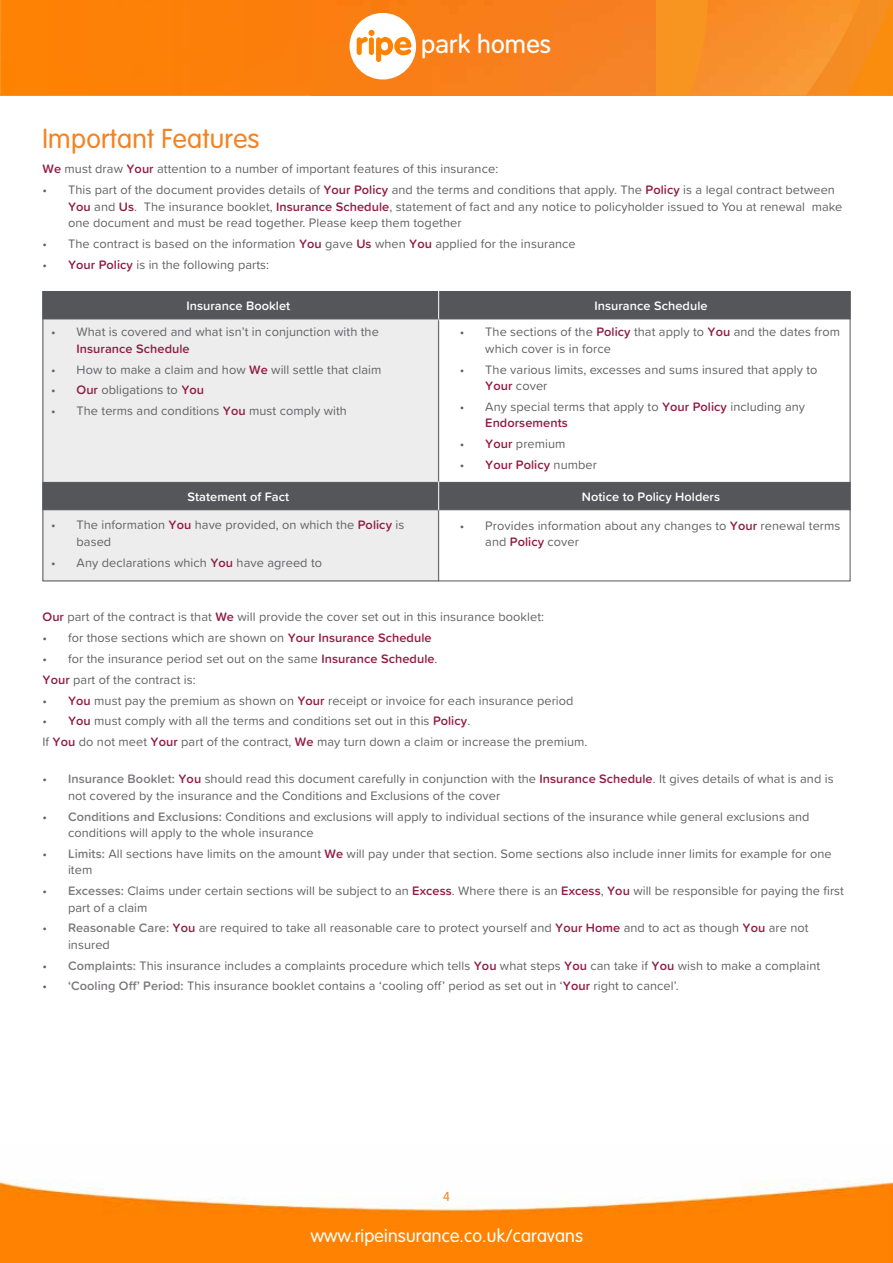
<style>
.page{position:relative;width:893px;height:1263px;background:#fff}
.page>*{position:absolute;margin:0;border:0;box-sizing:border-box;transform-origin:0 0}
.t1{font:300 27px "VAG Rounded Std";letter-spacing:.01em;color:#f58220}
.t2{font:25.2px "Tate";letter-spacing:.005em;color:#fff}
.t3{font:300 18px "VAG Rounded Std";letter-spacing:.01em;color:#fff}
.t4{font:12.75px/16.5px "Proxima Soft";letter-spacing:.005em;color:#626164}
.t5{font:600 12.75px "Proxima Soft";letter-spacing:.005em;color:#fff}
.t6{font:600 12.75px "Proxima Soft";letter-spacing:.005em;color:#931a42}
.t7{font:300 12.75px "VAG Rounded Std";color:#f58220}
.s1{font-weight:600;color:#931a42}
.s2{font-weight:400;color:#626164}
.s3{font-weight:600;color:#7c797c}
</style>
<div class="page">
<img style="left:0;top:1179px;width:893px;height:84px">
<svg style="left:0;top:0;width:893px;height:95px;background:#f8901a"></svg>
<img style="left:690px;top:0;width:162px;height:95px">
<img style="left:1px;top:0;width:655px;height:95px">
<div style="left:350px;top:13px;width:66px;height:67px;background:#fff;border-radius:33px"></div>
<svg style="left:357px;top:30px;width:54px;height:32px"></svg>
<div style="left:43px;top:291px;width:395px;height:290px;background:#eeeded"></div>
<div style="left:43px;top:291px;width:807px;height:28px;background:#55565a"></div>
<svg style="left:438px;top:291px;width:1px;height:28px"></svg>
<hr style="left:438px;top:320px;width:1px;height:261px;background:#55565a">
<div style="left:43px;top:482px;width:807px;height:28px;background:#55565a"></div>
<svg style="left:438px;top:481px;width:1px;height:29px"></svg>
<h2 class="t2" style="left:421px;top:30px;width:131px">park homes</h2>
<h1 class="t1" style="left:43px;top:123px;width:219px">Important Features</h1>
<p class="t4" style="left:43px;top:160px;width:457px"><span class="s1">We</span> must draw <span class="s1">Your</span> attention to a number of important features of this insurance:</p>
<p class="t4" style="left:68px;top:181px;width:776px;text-indent:-26px">• This part of the document provides details of <span class="s1">Your Policy</span> and the terms and conditions that apply. The <span class="s1">Policy</span> is a legal contract between<br><span class="s1">You</span> and <span class="s1">Us</span>. The insurance booklet, <span class="s1">Insurance Schedule</span>, statement of fact and any notice to policyholder issued to You at renewal make one document and must be read together. Please keep them together</p>
<p class="t4" style="left:43px;top:235px;width:535px">• The contract is based on the information <span class="s1">You</span> gave <span class="s1">Us</span> when <span class="s1">You</span> applied for the insurance</p>
<p class="t4" style="left:43px;top:255px;width:228px">• <span class="s1">Your Policy</span> is in the following parts:</p>
<p class="t5" style="left:186px;top:297px;width:105px">Insurance Booklet</p>
<p class="t5" style="left:594px;top:297px;width:115px">Insurance Schedule</p>
<p class="t4" style="left:51px;top:323px;width:329px">• What is covered and what isn’t in conjunction with the</p>
<p class="t6" style="left:77px;top:339px;width:115px">Insurance Schedule</p>
<p class="t4" style="left:51px;top:360px;width:332px">• How to make a claim and how <span class="s1">We</span> will settle that claim</p>
<p class="t4" style="left:51px;top:381px;width:155px">• <span class="s1">Our</span> obligations to <span class="s1">You</span></p>
<p class="t4" style="left:51px;top:402px;width:297px">• The terms and conditions <span class="s1">You</span> must comply with</p>
<p class="t4" style="left:485px;top:323px;width:356px;text-indent:-26px">• The sections of the <span class="s1">Policy</span> that apply to <span class="s1">You</span> and the dates from which cover is in force</p>
<p class="t4" style="left:485px;top:360px;width:334px;text-indent:-26px">• The various limits, excesses and sums insured that apply to<br><span class="s1">Your</span> cover</p>
<p class="t4" style="left:485px;top:398px;width:321px;text-indent:-26px">• Any special terms that apply to <span class="s1">Your Policy</span> including any<br><span class="s1">Endorsements</span></p>
<p class="t4" style="left:460px;top:435px;width:107px">• <span class="s1">Your</span> premium</p>
<p class="t6" style="left:460px;top:455px;width:139px"><span class="s2">•</span> Your Policy <span class="s2">number</span></p>
<p class="t5" style="left:187px;top:487px;width:103px">Statement of Fact</p>
<p class="t5" style="left:582px;top:487px;width:140px">Notice to Policy Holders</p>
<p class="t4" style="left:77px;top:516px;width:329px;text-indent:-26px">• The information <span class="s1">You</span> have provided, on which the <span class="s1">Policy</span> is based</p>
<p class="t4" style="left:51px;top:553px;width:273px">• Any declarations which <span class="s1">You</span> have agreed to</p>
<p class="t4" style="left:485px;top:516px;width:357px;text-indent:-26px">• Provides information about any changes to <span class="s1">Your</span> renewal terms and <span class="s1">Policy</span> cover</p>
<p class="t4" style="left:43px;top:608px;width:503px"><span class="s1">Our</span> part of the contract is that <span class="s1">We</span> will provide the cover set out in this insurance booklet:</p>
<p class="t4" style="left:43px;top:629px;width:391px">• for those sections which are shown on <span class="s1">Your Insurance Schedule</span></p>
<p class="t4" style="left:43px;top:648px;width:397px;line-height:20.7px">• for the insurance period set out on the same <span class="s1">Insurance Schedule</span>.<br><span class="s1">Your</span> part of the contract is:</p>
<p class="t4" style="left:43px;top:691px;width:532px">• <span class="s1">You</span> must pay the premium as shown on <span class="s1">Your</span> receipt or invoice for each insurance period</p>
<p class="t4" style="left:43px;top:710px;width:546px;line-height:20.7px">• <span class="s1">You</span> must comply with all the terms and conditions set out in this <span class="s1">Policy</span>.<br>If <span class="s1">You</span> do not meet <span class="s1">Your</span> part of the contract, <span class="s1">We</span> may turn down a claim or increase the premium.</p>
<p class="t4" style="left:68px;top:770px;width:767px;text-indent:-26px">• <span class="s3">Insurance Booklet:</span> <span class="s1">You</span> should read this document carefully in conjunction with the <span class="s1">Insurance Schedule</span>. It gives details of what is and is not covered by the insurance and the Conditions and Exclusions of the cover</p>
<p class="t4" style="left:68px;top:807px;width:743px;text-indent:-26px">• <span class="s3">Conditions and Exclusions:</span> Conditions and exclusions will apply to individual sections of the insurance while general exclusions and conditions will apply to the whole insurance</p>
<p class="t4" style="left:68px;top:845px;width:765px;text-indent:-26px">• <span class="s3">Limits:</span> All sections have limits on the amount <span class="s1">We</span> will pay under that section. Some sections also include inner limits for example for one item</p>
<p class="t4" style="left:68px;top:882px;width:777px;text-indent:-26px">• <span class="s3">Excesses:</span> Claims under certain sections will be subject to an <span class="s1">Excess</span>. Where there is an <span class="s1">Excess</span>, <span class="s1">You</span> will be responsible for paying the first part of a claim</p>
<p class="t4" style="left:68px;top:919px;width:742px;text-indent:-26px">• <span class="s3">Reasonable Care:</span> <span class="s1">You</span> are required to take all reasonable care to protect yourself and <span class="s1">Your Home</span> and to act as though <span class="s1">You</span> are not insured</p>
<p class="t4" style="left:43px;top:956px;width:779px">• <span class="s3">Complaints:</span> This insurance includes a complaints procedure which tells <span class="s1">You</span> what steps <span class="s1">You</span> can take if <span class="s1">You</span> wish to make a complaint</p>
<p class="t4" style="left:43px;top:977px;width:638px">• <span class="s3">‘Cooling Off’ Period:</span> This insurance booklet contains a ‘cooling off’ period as set out in ‘<span class="s1">Your</span> right to cancel’.</p>
<p class="t7" style="left:443px;top:1189px;width:8px">4</p>
<h3 class="t3" style="left:311px;top:1225px;width:274px">www.ripeinsurance.co.uk/caravans</h3>
</div>
